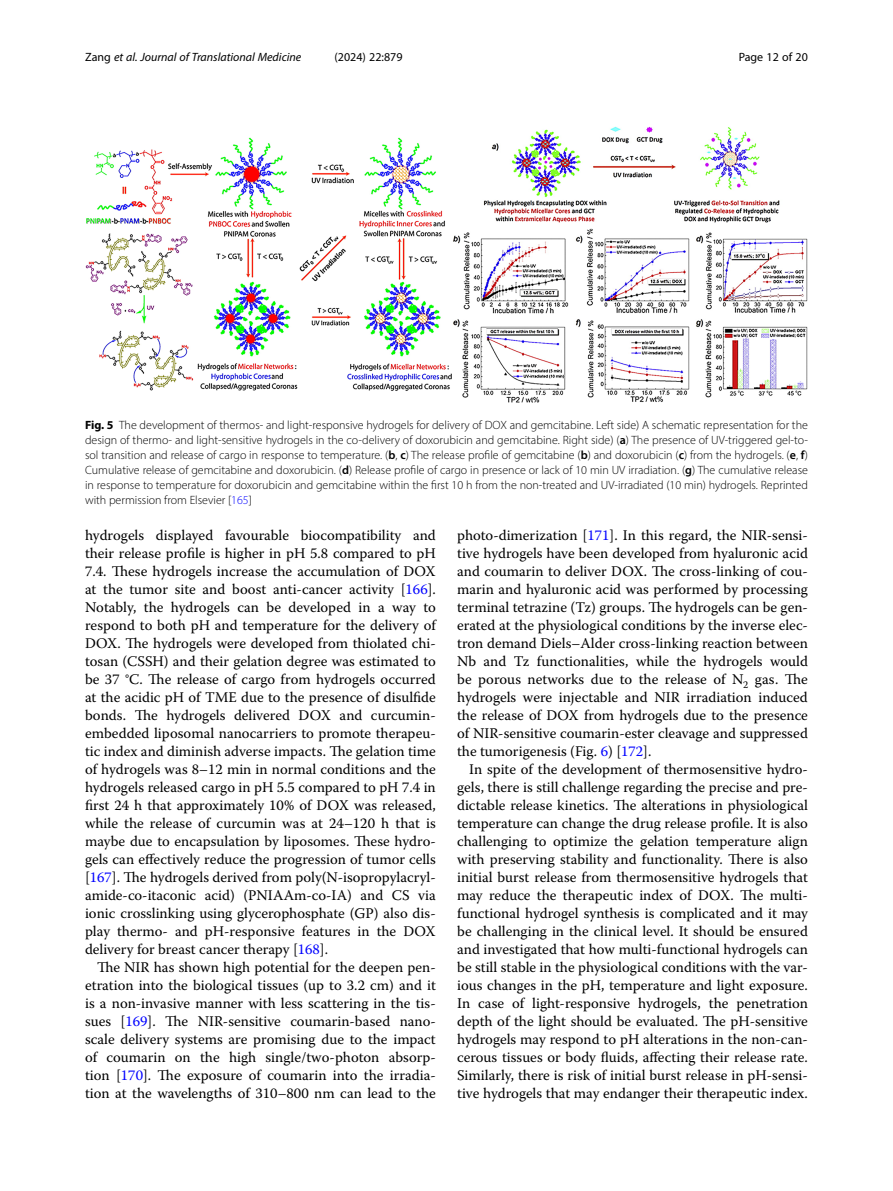
<style>
.page{position:relative;width:893px;height:1191px;background:#fff}
.page>*{position:absolute;margin:0;border:0;box-sizing:border-box;transform-origin:0 0}
.Body_Text_Indent{font:14.7px/18px "Warnock Pro";color:#000;text-align:justify}
.Figure_Caption{font:300 12px/15px "Myriad Pro";color:#000;text-align:justify}
.t1{font:italic 12px "Myriad Pro";color:#000}
.t2{font:12px "Myriad Pro";color:#000}
.s1{font-style:normal}
.s2{font-weight:700}
.s3{font-weight:600}
.s4{color:#00f}
</style>
<div class="page">
<img style="left:85px;top:126px;width:723px;height:276px">
<p class="t1" style="left:85px;top:50px;width:218px"><span class="s1">Zang</span> et al. Journal of Translational Medicine</p>
<p class="t2" style="left:334px;top:50px;width:70px">(2024) 22:879</p>
<p class="t2" style="left:739px;top:50px;width:71px">Page 12 of 20</p>
<p class="Figure_Caption" style="left:85px;top:418px;width:724px"><span class="s2">Fig. 5</span> The development of thermos- and light-responsive hydrogels for delivery of DOX and gemcitabine. Left side) A schematic representation for the design of thermo- and light-sensitive hydrogels in the co-delivery of doxorubicin and gemcitabine. Right side) (<span class="s3">a</span>) The presence of UV-triggered gel-to&shy;sol transition and release of cargo in response to temperature. (<span class="s3">b</span>, <span class="s3">c</span>) The release profile of gemcitabine (<span class="s3">b</span>) and doxorubicin (<span class="s3">c</span>) from the hydrogels. (<span class="s3">e</span>, <span class="s3">f</span>)<br>Cumulative release of gemcitabine and doxorubicin. (<span class="s3">d</span>) Release profile of cargo in presence or lack of 10 min UV irradiation. (<span class="s3">g</span>) The cumulative release in response to temperature for doxorubicin and gemcitabine within the first 10 h from the non-treated and UV-irradiated (10 min) hydrogels. Reprinted with permission from Elsevier [<span class="s4">165</span>]</p>
<p class="Body_Text_Indent" style="left:85px;top:526px;width:352px">hydrogels displayed favourable biocompatibility and their release profile is higher in pH 5.8 compared to pH 7.4. These hydrogels increase the accumulation of DOX at the tumor site and boost anti-cancer activity [<span class="s4">166</span>].<br>Notably, the hydrogels can be developed in a way to respond to both pH and temperature for the delivery of DOX. The hydrogels were developed from thiolated chi&shy;tosan (CSSH) and their gelation degree was estimated to be 37 °C. The release of cargo from hydrogels occurred at the acidic pH of TME due to the presence of disulfide bonds. The hydrogels delivered DOX and curcumin&shy;embedded liposomal nanocarriers to promote therapeu&shy;tic index and diminish adverse impacts. The gelation time of hydrogels was 8–12 min in normal conditions and the hydrogels released cargo in pH 5.5 compared to pH 7.4 in first 24 h that approximately 10% of DOX was released, while the release of curcumin was at 24–120 h that is maybe due to encapsulation by liposomes. These hydro&shy;gels can effectively reduce the progression of tumor cells [<span class="s4">167</span>]. The hydrogels derived from poly(N-isopropylacryl&shy;amide-co-itaconic acid) (PNIAAm-co-IA) and CS via ionic crosslinking using glycerophosphate (GP) also dis&shy;play thermo- and pH-responsive features in the DOX delivery for breast cancer therapy [<span class="s4">168</span>].</p>
<p class="Body_Text_Indent" style="left:85px;top:958px;width:352px;text-indent:12px">The NIR has shown high potential for the deepen pen&shy;etration into the biological tissues (up to 3.2 cm) and it is a non-invasive manner with less scattering in the tis&shy;sues [<span class="s4">169</span>]. The NIR-sensitive coumarin-based nano&shy;scale delivery systems are promising due to the impact of coumarin on the high single/two-photon absorp&shy;tion [<span class="s4">170</span>]. The exposure of coumarin into the irradia&shy;tion at the wavelengths of 310–800 nm can lead to the</p>
<p class="Body_Text_Indent" style="left:457px;top:526px;width:352px">photo-dimerization [<span class="s4">171</span>]. In this regard, the NIR-sensi&shy;tive hydrogels have been developed from hyaluronic acid and coumarin to deliver DOX. The cross-linking of cou&shy;marin and hyaluronic acid was performed by processing terminal tetrazine (Tz) groups. The hydrogels can be gen&shy;erated at the physiological conditions by the inverse elec&shy;tron demand Diels–Alder cross-linking reaction between Nb and Tz functionalities, while the hydrogels would be porous networks due to the release of N<sub>2</sub> gas. The hydrogels were injectable and NIR irradiation induced the release of DOX from hydrogels due to the presence of NIR-sensitive coumarin-ester cleavage and suppressed the tumorigenesis (Fig. <span class="s4">6</span>) [<span class="s4">172</span>].</p>
<p class="Body_Text_Indent" style="left:457px;top:760px;width:352px;text-indent:12px">In spite of the development of thermosensitive hydro&shy;gels, there is still challenge regarding the precise and pre&shy;dictable release kinetics. The alterations in physiological temperature can change the drug release profile. It is also challenging to optimize the gelation temperature align with preserving stability and functionality. There is also initial burst release from thermosensitive hydrogels that may reduce the therapeutic index of DOX. The multi&shy;functional hydrogel synthesis is complicated and it may be challenging in the clinical level. It should be ensured and investigated that how multi-functional hydrogels can be still stable in the physiological conditions with the var&shy;ious changes in the pH, temperature and light exposure.<br>In case of light-responsive hydrogels, the penetration depth of the light should be evaluated. The pH-sensitive hydrogels may respond to pH alterations in the non-can&shy;cerous tissues or body fluids, affecting their release rate.<br>Similarly, there is risk of initial burst release in pH-sensi&shy;tive hydrogels that may endanger their therapeutic index.</p>
</div>
